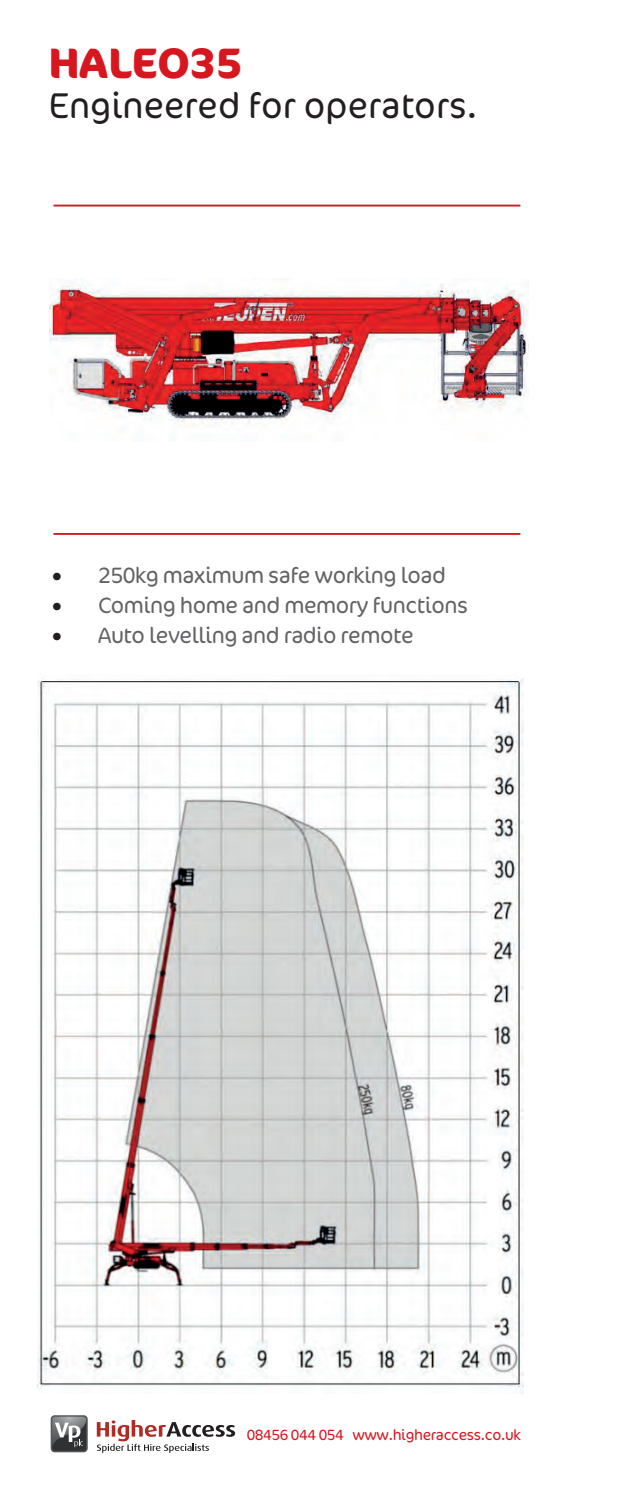
<style>
.page{position:relative;width:638px;height:1489px;background:#fff}
.page>*{position:absolute;margin:0;border:0;box-sizing:border-box;transform-origin:0 0}
.t1{font:700 42.5px "Cocon";color:#d7171f}
.t2{font:300 36.25px "Cocon";color:#231f20}
.t3{font:300 22.5px "Cocon";letter-spacing:-.02em;color:#636366}
.t4{font:300 15px "Cocon";letter-spacing:-.02em;color:#d7171f}
.s1{font-size:40px;color:#231f20}
</style>
<div class="page">
<svg style="left:50px;top:1414px;width:38px;height:38px"></svg>
<svg style="left:51px;top:1414px;width:37px;height:38px"></svg>
<svg style="left:52px;top:1416px;width:34px;height:34px"></svg>
<svg style="left:97px;top:1420px;width:138px;height:32px"></svg>
<img style="left:50px;top:278px;width:479px;height:147px">
<img style="left:38px;top:678px;width:486px;height:715px">
<hr style="left:54px;top:205px;width:466px;height:1px;background:#d7171f">
<hr style="left:54px;top:533px;width:466px;height:2px;background:#d7171f">
<h1 class="t1" style="left:49px;top:37px;width:195px">HALEO35</h1>
<h2 class="t2" style="left:49px;top:84px;width:430px">Engineered for operators.</h2>
<p class="t3" style="left:50px;top:562px;width:397px"><span class="s1">•</span> 250kg maximum safe working load</p>
<p class="t3" style="left:50px;top:592px;width:419px"><span class="s1">•</span> Coming home and memory functions</p>
<p class="t3" style="left:50px;top:622px;width:365px"><span class="s1">•</span> Auto levelling and radio remote</p>
<p class="t4" style="left:247px;top:1425px;width:276px">08456 044 054 www.higheraccess.co.uk</p>
</div>
